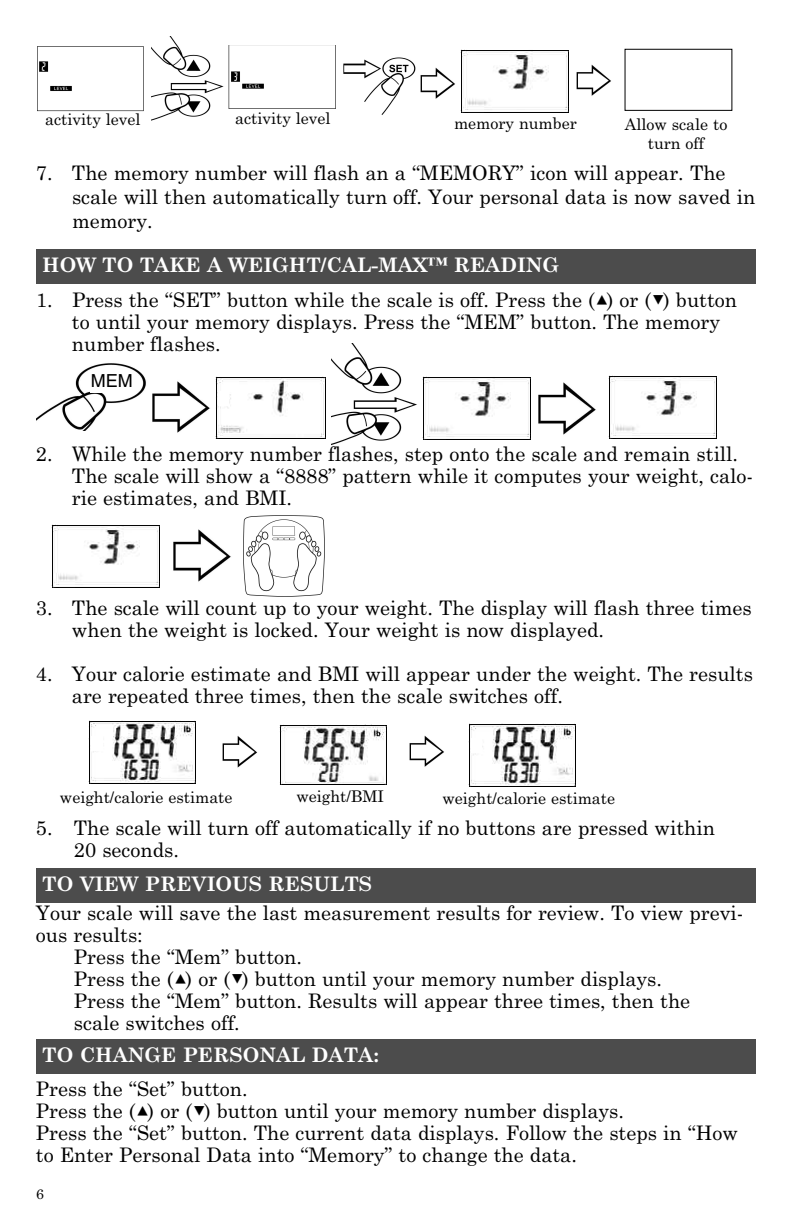
<style>
.page{position:relative;width:792px;height:1224px;background:#fff}
.page>*{position:absolute;margin:0;border:0;box-sizing:border-box;transform-origin:0 0}
.t1{font:20px/22px "Century Schoolbook";color:#000}
.t2{font:700 20px "Century Schoolbook";color:#fff}
.t3{font:18px "Helvetica";color:#000}
.t4{font:16px/19.2px "Century Schoolbook";color:#000;text-align:center}
.t5{font:14px "Century Schoolbook";color:#000}
.s1{font-family:"Letter Gothic Std";font-weight:700;font-style:italic}
</style>
<div class="page">
<div style="left:36px;top:249px;width:720px;height:34px;background:#4c4c4c"></div>
<img style="left:152px;top:36px;width:72px;height:85px">
<img style="left:343px;top:57px;width:73px;height:58px">
<img style="left:420px;top:67px;width:35px;height:32px">
<img style="left:36px;top:363px;width:110px;height:67px">
<img style="left:331px;top:344px;width:86px;height:102px">
<img style="left:538px;top:382px;width:58px;height:53px">
<img style="left:37px;top:46px;width:107px;height:65px">
<div style="left:226px;top:45px;width:111px;height:66px;background:linear-gradient(to right,#fff,#fff)"></div>
<img style="left:226px;top:45px;width:109px;height:63px">
<div style="left:460px;top:48px;width:111px;height:66px;background:linear-gradient(to bottom,#000,#020202)"></div>
<img style="left:460px;top:50px;width:108px;height:63px">
<img style="left:576px;top:64px;width:35px;height:32px">
<div style="left:625px;top:49px;width:107px;height:62px;border:1px solid #000"></div>
<div style="left:215px;top:374px;width:111px;height:66px;background:linear-gradient(to right,#010101,#000)"></div>
<img style="left:215px;top:376px;width:110px;height:62px">
<div style="left:90px;top:374px;width:44px;height:18px;background:#fff"></div>
<img style="left:423px;top:376px;width:108px;height:63px">
<img style="left:152px;top:381px;width:58px;height:52px">
<img style="left:173px;top:529px;width:58px;height:53px">
<img style="left:244px;top:515px;width:80px;height:81px">
<img style="left:89px;top:720px;width:107px;height:63px">
<div style="left:279px;top:723px;width:111px;height:65px;background:linear-gradient(to right,#fff,#fff)"></div>
<img style="left:279px;top:724px;width:107px;height:60px">
<div style="left:468px;top:721px;width:111px;height:66px;background:linear-gradient(to bottom,#fff,#fff)"></div>
<img style="left:468px;top:723px;width:107px;height:63px">
<img style="left:609px;top:375px;width:108px;height:63px">
<img style="left:52px;top:525px;width:108px;height:63px">
<img style="left:222px;top:736px;width:35px;height:32px">
<img style="left:409px;top:735px;width:35px;height:32px">
<div style="left:36px;top:868px;width:720px;height:35px;background:#4c4c4c"></div>
<div style="left:36px;top:1040px;width:720px;height:34px;background:#4c4c4c"></div>
<div style="left:218px;top:391px;width:10px;height:15px;background:#fff"></div>
<div style="left:472px;top:738px;width:10px;height:15px;background:#fff"></div>
<div style="left:91px;top:736px;width:12px;height:15px;background:#fff"></div>
<p class="t4" style="left:45px;top:110px;width:97px">activity level</p>
<p class="t4" style="left:235px;top:109px;width:97px">activity level</p>
<p class="t4" style="left:454px;top:114px;width:124px">memory number</p>
<p class="t4" style="left:625px;top:115px;width:104px">Allow scale to turn off</p>
<p class="t1" style="left:72px;top:161px;width:685px;line-height:24px;text-indent:-36px">7. The memory number will flash an a “MEMORY” icon will appear. The scale will then automatically turn off. Your personal data is now saved in memory.</p>
<p class="t2" style="left:42px;top:253px;width:518px">HOW TO TAKE A WEIGHT/CAL-MAX™ READING</p>
<p class="t1" style="left:72px;top:289px;width:667px;text-indent:-36px">1. Press the “SET” button while the scale is off. Press the (<span class="s1">▲</span>) or (<span class="s1">▼</span>) button to until your memory displays. Press the “MEM” button. The memory number flashes.</p>
<p class="t3" style="left:91px;top:374px;width:43px">MEM</p>
<p class="t1" style="left:72px;top:443px;width:683px;text-indent:-36px">2. While the memory number flashes, step onto the scale and remain still.<br>The scale will show a “8888” pattern while it computes your weight, calo&shy;rie estimates, and BMI.</p>
<p class="t1" style="left:72px;top:597px;width:681px;text-indent:-36px">3. The scale will count up to your weight. The display will flash three times when the weight is locked. Your weight is now displayed.</p>
<p class="t1" style="left:72px;top:663px;width:682px;text-indent:-36px">4. Your calorie estimate and BMI will appear under the weight. The results are repeated three times, then the scale switches off.</p>
<p class="t4" style="left:60px;top:788px;width:174px">weight/calorie estimate</p>
<p class="t4" style="left:296px;top:787px;width:89px">weight/BMI</p>
<p class="t4" style="left:442px;top:789px;width:174px">weight/calorie estimate</p>
<p class="t1" style="left:74px;top:817px;width:642px;text-indent:-38px">5. The scale will turn off automatically if no buttons are pressed within<br>20 seconds.</p>
<p class="t2" style="left:42px;top:872px;width:331px">TO VIEW PREVIOUS RESULTS</p>
<p class="t1" style="left:36px;top:902px;width:709px">Your scale will save the last measurement results for review. To view previ-</p>
<p class="t1" style="left:36px;top:924px;width:108px">ous results:</p>
<p class="t1" style="left:74px;top:946px;width:229px">Press the “Mem” button.</p>
<p class="t1" style="left:74px;top:968px;width:590px">Press the (<span class="s1">▲</span>) or (<span class="s1">▼</span>) button until your memory number displays.</p>
<p class="t1" style="left:74px;top:990px;width:618px">Press the “Mem” button. Results will appear three times, then the</p>
<p class="t1" style="left:74px;top:1012px;width:167px">scale switches off.</p>
<p class="t2" style="left:42px;top:1044px;width:338px">TO CHANGE PERSONAL DATA:</p>
<p class="t1" style="left:36px;top:1078px;width:703px">Press the “Set” button.<br>Press the (<span class="s1">▲</span>) or (<span class="s1">▼</span>) button until your memory number displays.<br>Press the “Set” button. The current data displays. Follow the steps in “How to Enter Personal Data into “Memory” to change the data.</p>
<p class="t5" style="left:36px;top:1186px;width:9px">6</p>
</div>
